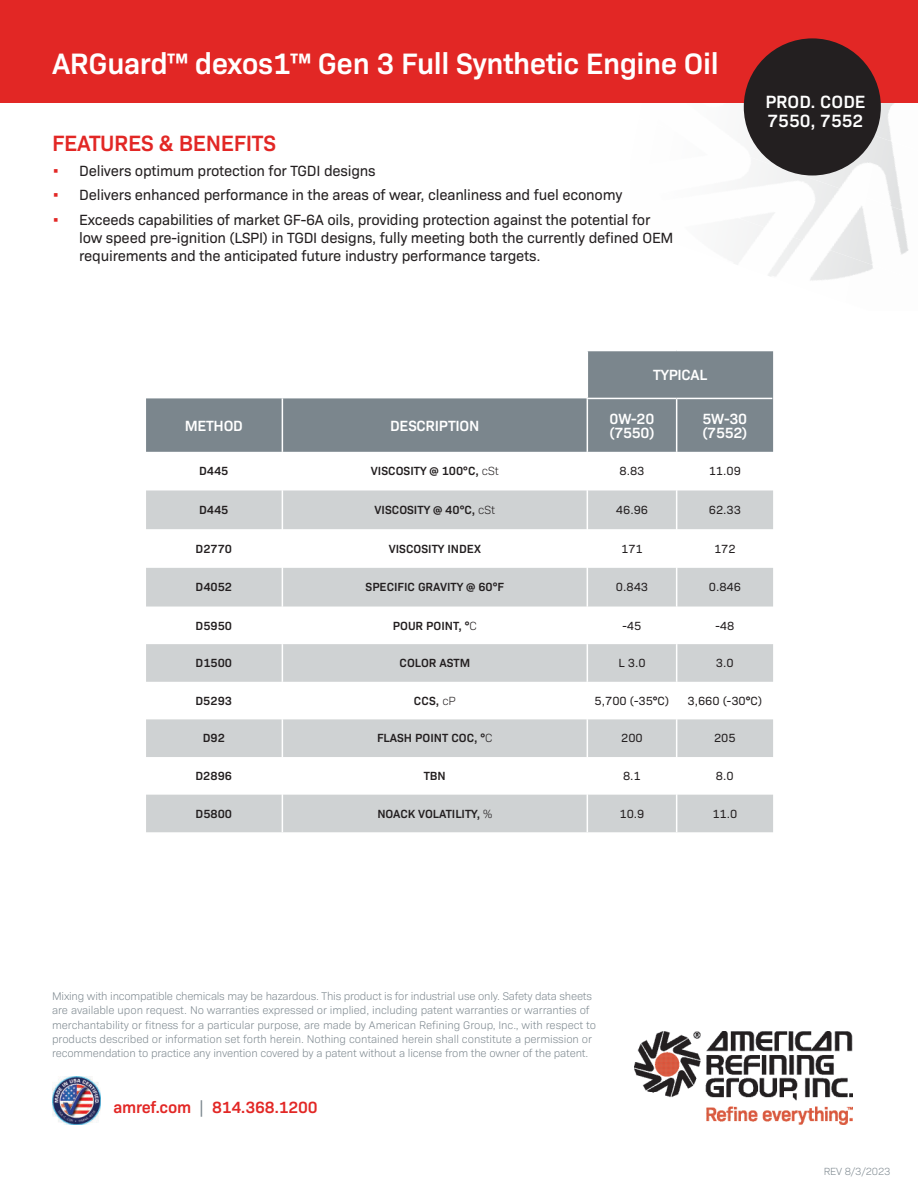
<style>
.page{position:relative;width:918px;height:1188px;background:#fff}
.page>*{position:absolute;margin:0;border:0;box-sizing:border-box;transform-origin:0 0}
.t1{font:600 30px "Bio Sans";letter-spacing:-.015em;color:#fff}
.t2{font:600 22.5px "Bio Sans";letter-spacing:-.015em;color:#e22725}
.t3{font:600 18px/19.5px "Bio Sans";color:#fff}
.t4{font:600 16.5px "Bio Sans";letter-spacing:-.015em;color:#e22725}
.t5{font:15px/18px "Bio Sans";letter-spacing:-.015em;color:#231f20}
.t6{font:600 15px/13.5px "Bio Sans";letter-spacing:-.015em;color:#fff}
.t7{font:600 12px "Bio Sans";color:#231f20}
.t8{font:12px "Bio Sans";color:#231f20}
.t9{font:300 11.25px/14.2px "Bio Sans";letter-spacing:-.005em;color:#7b868d}
.t10{font:300 10.5px "Bio Sans";letter-spacing:-.015em;color:#7b868d}
.s1{font-weight:600;color:#e22725}
.s2{font-weight:300}
.s3{font-weight:600}
.s4{font-weight:400;color:#7b868d}
</style>
<div class="page">
<img style="left:630px;top:102px;width:288px;height:13px">
<img style="left:744px;top:115px;width:153px;height:65px">
<img style="left:736px;top:180px;width:173px;height:101px">
<div style="left:0;top:0;width:918px;height:102px;background:#e22725"></div>
<div style="left:744px;top:38px;width:137px;height:137px;background:#231f20;border-radius:50%"></div>
<img style="left:52px;top:1076px;width:49px;height:49px">
<img style="left:635px;top:1031px;width:217px;height:94px">
<svg style="left:146px;top:351px;width:627px;height:101px;fill:#7b868d"></svg>
<svg style="left:146px;top:490px;width:627px;height:342px;fill:#cfd2d3"></svg>
<hr style="left:587px;top:351px;width:1px;height:47px;background:#fff">
<hr style="left:282px;top:398px;width:1px;height:54px;background:#fff">
<hr style="left:587px;top:399px;width:1px;height:53px;background:#fff">
<hr style="left:676px;top:399px;width:1px;height:53px;background:#fff">
<hr style="left:282px;top:490px;width:1px;height:39px;background:#fff">
<hr style="left:587px;top:490px;width:1px;height:39px;background:#fff">
<hr style="left:676px;top:490px;width:1px;height:39px;background:#fff">
<hr style="left:282px;top:529px;width:1px;height:39px;background:#fff">
<hr style="left:587px;top:529px;width:1px;height:39px;background:#fff">
<hr style="left:676px;top:529px;width:1px;height:39px;background:#fff">
<hr style="left:282px;top:568px;width:1px;height:39px;background:#fff">
<hr style="left:587px;top:568px;width:1px;height:39px;background:#fff">
<hr style="left:676px;top:568px;width:1px;height:39px;background:#fff">
<hr style="left:282px;top:607px;width:1px;height:37px;background:#fff">
<hr style="left:587px;top:607px;width:1px;height:37px;background:#fff">
<hr style="left:676px;top:607px;width:1px;height:37px;background:#fff">
<hr style="left:282px;top:644px;width:1px;height:38px;background:#fff">
<hr style="left:587px;top:644px;width:1px;height:38px;background:#fff">
<hr style="left:676px;top:644px;width:1px;height:38px;background:#fff">
<hr style="left:282px;top:682px;width:1px;height:37px;background:#fff">
<hr style="left:587px;top:682px;width:1px;height:37px;background:#fff">
<hr style="left:676px;top:682px;width:1px;height:37px;background:#fff">
<hr style="left:282px;top:719px;width:1px;height:38px;background:#fff">
<hr style="left:587px;top:719px;width:1px;height:38px;background:#fff">
<hr style="left:676px;top:719px;width:1px;height:38px;background:#fff">
<hr style="left:282px;top:757px;width:1px;height:38px;background:#fff">
<hr style="left:587px;top:757px;width:1px;height:38px;background:#fff">
<hr style="left:676px;top:757px;width:1px;height:38px;background:#fff">
<hr style="left:282px;top:795px;width:1px;height:37px;background:#fff">
<hr style="left:587px;top:795px;width:1px;height:37px;background:#fff">
<hr style="left:676px;top:795px;width:1px;height:37px;background:#fff">
<hr style="left:587px;top:398px;width:90px;height:1px;background:#fff">
<hr style="left:677px;top:398px;width:95px;height:1px;background:#fff">
<h1 class="t1" style="left:52px;top:52px;width:668px">ARGuard™ dexos1™ Gen 3 Full Synthetic Engine Oil</h1>
<h2 class="t2" style="left:52px;top:134px;width:225px">FEATURES &amp; BENEFITS</h2>
<h3 class="t5" style="left:52px;top:162px;width:325px"><span class="s1">•</span> Delivers optimum protection for TGDI designs</h3>
<h3 class="t5" style="left:52px;top:187px;width:572px"><span class="s1">•</span> Delivers enhanced performance in the areas of wear, cleanliness and fuel economy</h3>
<p class="t5" style="left:79px;top:212px;width:596px;text-indent:-27px"><span class="s1">•</span> Exceeds capabilities of market GF-6A oils, providing protection against the potential for low speed pre-ignition (LSPI) in TGDI designs, fully meeting both the currently defined OEM requirements and the anticipated future industry performance targets.</p>
<h3 class="t6" style="left:653px;top:370px;width:56px">TYPICAL</h3>
<h3 class="t3" style="left:765px;top:93px;width:102px">PROD. CODE<br>7550, 7552</h3>
<h3 class="t6" style="left:185px;top:420px;width:60px">METHOD</h3>
<h3 class="t6" style="left:390px;top:420px;width:91px">DESCRIPTION</h3>
<h3 class="t6" style="left:609px;top:414px;width:47px">0W-20 (7550)</h3>
<h3 class="t6" style="left:702px;top:414px;width:47px">5W-30 (7552)</h3>
<p class="t7" style="left:199px;top:466px;width:31px">D445</p>
<p class="t7" style="left:371px;top:466px;width:129px">VISCOSITY @ 100°C, <span class="s2">cSt</span></p>
<p class="t8" style="left:619px;top:466px;width:27px">8.83</p>
<p class="t8" style="left:709px;top:466px;width:34px">11.09</p>
<p class="t7" style="left:199px;top:505px;width:31px">D445</p>
<p class="t7" style="left:375px;top:505px;width:122px">VISCOSITY @ 40°C, <span class="s2">cSt</span></p>
<p class="t8" style="left:616px;top:505px;width:34px">46.96</p>
<p class="t8" style="left:709px;top:505px;width:34px">62.33</p>
<p class="t7" style="left:196px;top:544px;width:38px">D2770</p>
<p class="t7" style="left:389px;top:544px;width:94px">VISCOSITY INDEX</p>
<p class="t8" style="left:621px;top:543px;width:23px">171</p>
<p class="t8" style="left:714px;top:543px;width:23px">172</p>
<p class="t7" style="left:196px;top:582px;width:38px">D4052</p>
<p class="t7" style="left:366px;top:582px;width:140px">SPECIFIC GRAVITY @ 60°F</p>
<p class="t8" style="left:616px;top:582px;width:34px">0.843</p>
<p class="t8" style="left:709px;top:582px;width:34px">0.846</p>
<p class="t7" style="left:196px;top:621px;width:38px">D5950</p>
<p class="t7" style="left:393px;top:621px;width:86px">POUR POINT, °<span class="s2">C</span></p>
<p class="t8" style="left:623px;top:620px;width:20px">-45</p>
<p class="t8" style="left:715px;top:620px;width:20px">-48</p>
<p class="t7" style="left:196px;top:658px;width:38px">D1500</p>
<p class="t7" style="left:400px;top:658px;width:72px">COLOR ASTM</p>
<p class="t8" style="left:618px;top:658px;width:29px">L 3.0</p>
<p class="t8" style="left:716px;top:658px;width:19px">3.0</p>
<p class="t7" style="left:196px;top:696px;width:38px">D5293</p>
<p class="t7" style="left:414px;top:696px;width:43px">CCS, <span class="s2">cP</span></p>
<p class="t8" style="left:595px;top:695px;width:76px">5,700 (-35<span class="s3">°</span>C)</p>
<p class="t8" style="left:687px;top:695px;width:76px">3,660 (-30<span class="s3">°</span>C)</p>
<p class="t7" style="left:203px;top:733px;width:24px">D92</p>
<p class="t7" style="left:377px;top:733px;width:117px">FLASH POINT COC, °<span class="s2">C</span></p>
<p class="t8" style="left:621px;top:733px;width:23px">200</p>
<p class="t8" style="left:714px;top:733px;width:23px">205</p>
<p class="t7" style="left:196px;top:771px;width:38px">D2896</p>
<p class="t7" style="left:424px;top:771px;width:24px">TBN</p>
<p class="t8" style="left:623px;top:771px;width:19px">8.1</p>
<p class="t8" style="left:716px;top:771px;width:19px">8.0</p>
<p class="t7" style="left:196px;top:809px;width:38px">D5800</p>
<p class="t7" style="left:377px;top:809px;width:117px">NOACK VOLATILITY, <span class="s2">%</span></p>
<p class="t8" style="left:619px;top:808px;width:27px">10.9</p>
<p class="t8" style="left:712px;top:808px;width:27px">11.0</p>
<p class="t9" style="left:52px;top:990px;width:546px">Mixing with incompatible chemicals may be hazardous. This product is for industrial use only. Safety data sheets are available upon request. No warranties expressed or implied, including patent warranties or warranties of merchantability or fitness for a particular purpose, are made by American Refining Group, Inc., with respect to products described or information set forth herein. Nothing contained herein shall constitute a permission or recommendation to practice any invention covered by a patent without a license from the owner of the patent.</p>
<h3 class="t4" style="left:113px;top:1101px;width:206px">amref.com <span class="s4">|</span> 814.368.1200</h3>
<p class="t10" style="left:824px;top:1168px;width:68px">REV 8/3/2023</p>
</div>
